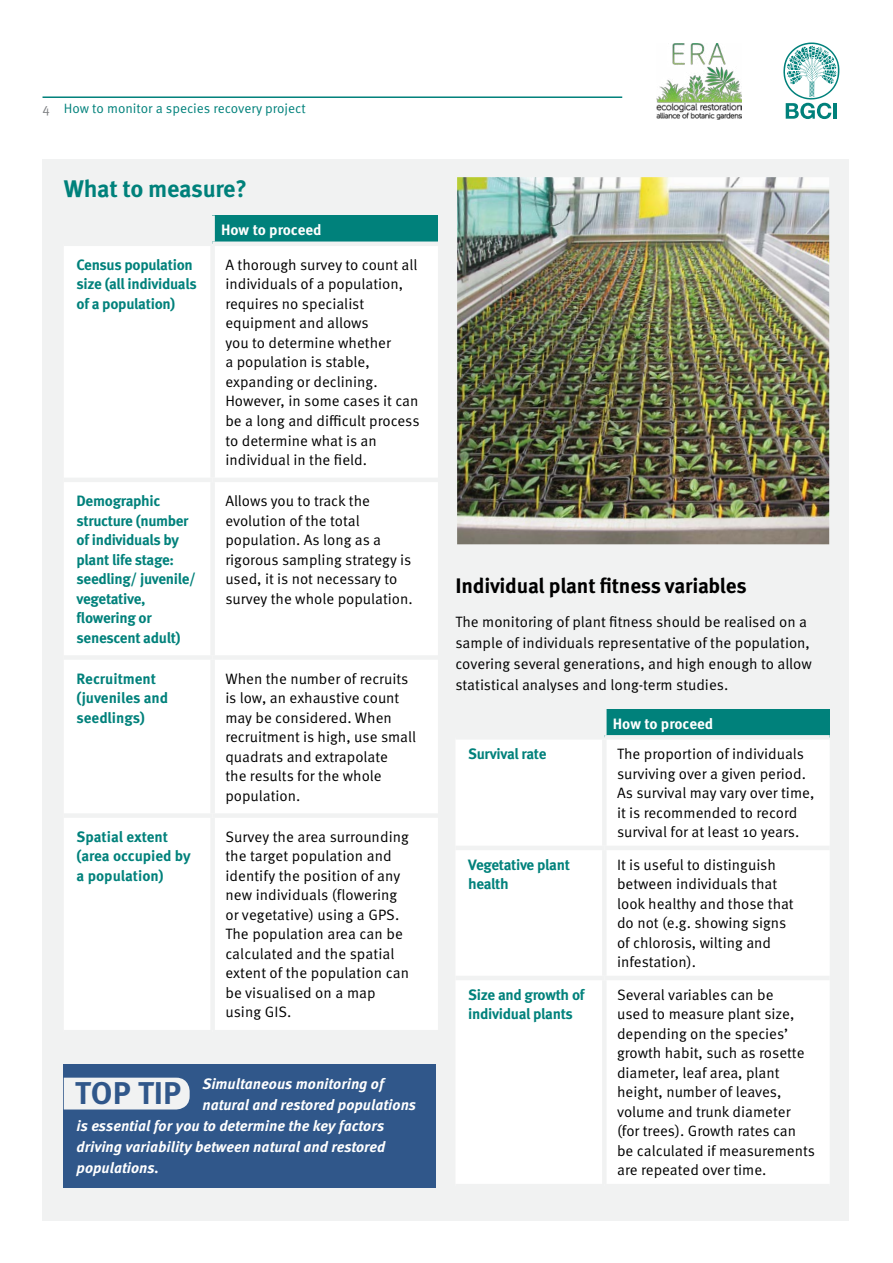
<style>
.page{position:relative;width:893px;height:1263px;background:#fff}
.page>*{position:absolute;margin:0;border:0;box-sizing:border-box;transform-origin:0 0}
.t1{font:700 31.5px "Meta Pro";color:#30578a}
.t2{font:700 24px "Meta Pro";letter-spacing:-.02em;color:#00817b}
.t3{font:700 21px "Meta Pro";letter-spacing:-.015em;color:#000}
.t4{font:15px/19.5px "Meta Pro Norm";color:#000}
.t5{font:700 15px/19.5px "Meta Pro";letter-spacing:-.02em;color:#00817b}
.t6{font:italic 700 15px "Meta Pro";color:#fff}
.t7{font:700 15px/19.5px "Meta Pro";color:#00817b}
.t8{font:700 15px "Meta Pro";color:#fff}
.t9{font:13.5px "Meta Pro Norm";color:#00817b}
.s1{color:#808285}
</style>
<div class="page">
<div style="left:43px;top:159px;width:806px;height:1061px;background:#f1f2f2"></div>
<img style="left:656px;top:44px;width:86px;height:76px">
<svg style="left:783px;top:43px;width:56px;height:76px"></svg>
<hr style="left:43px;top:96px;width:579px;height:2px;background:#00817b">
<div style="left:213px;top:215px;width:225px;height:29px;background:#00817b"></div>
<div style="left:64px;top:246px;width:374px;height:784px;background:#fff"></div>
<div style="left:210px;top:215px;width:5px;height:27px;background:#f1f2f2"></div>
<hr style="left:213px;top:242px;width:225px;height:4px;background:#f1f2f2">
<div style="left:210px;top:246px;width:5px;height:232px;background:#f1f2f2"></div>
<hr style="left:64px;top:478px;width:149px;height:4px;background:#f1f2f2">
<hr style="left:213px;top:478px;width:225px;height:4px;background:#f1f2f2">
<div style="left:210px;top:482px;width:5px;height:173px;background:#f1f2f2"></div>
<div style="left:64px;top:655px;width:149px;height:5px;background:#f1f2f2"></div>
<div style="left:213px;top:655px;width:225px;height:5px;background:#f1f2f2"></div>
<div style="left:210px;top:660px;width:5px;height:153px;background:#f1f2f2"></div>
<div style="left:64px;top:813px;width:149px;height:5px;background:#f1f2f2"></div>
<div style="left:213px;top:813px;width:225px;height:5px;background:#f1f2f2"></div>
<div style="left:210px;top:818px;width:5px;height:212px;background:#f1f2f2"></div>
<div style="left:64px;top:1064px;width:372px;height:124px;background:#30578a"></div>
<div style="left:64px;top:1078px;width:126px;height:31px;background:#f1f2f2"></div>
<div style="left:604px;top:709px;width:226px;height:28px;background:#00817b"></div>
<div style="left:456px;top:740px;width:373px;height:444px;background:#fff"></div>
<div style="left:602px;top:709px;width:5px;height:26px;background:#f1f2f2"></div>
<svg style="left:604px;top:735px;width:226px;height:3px"></svg>
<div style="left:602px;top:739px;width:5px;height:107px;background:#f1f2f2"></div>
<hr style="left:455px;top:846px;width:149px;height:4px;background:#f1f2f2">
<hr style="left:604px;top:846px;width:226px;height:4px;background:#f1f2f2">
<div style="left:602px;top:850px;width:5px;height:126px;background:#f1f2f2"></div>
<hr style="left:455px;top:976px;width:149px;height:4px;background:#f1f2f2">
<hr style="left:604px;top:976px;width:226px;height:4px;background:#f1f2f2">
<div style="left:602px;top:980px;width:5px;height:204px;background:#f1f2f2"></div>
<img style="left:457px;top:177px;width:372px;height:367px">
<p class="t9" style="left:43px;top:98px;width:265px"><span class="s1">4</span> How to monitor a species recovery project</p>
<h2 class="t2" style="left:64px;top:170px;width:185px">What to measure?</h2>
<p class="t8" style="left:221px;top:218px;width:102px">How to proceed</p>
<p class="t5" style="left:77px;top:254px;width:122px">Census population size (all individuals of a population)</p>
<p class="t4" style="left:225px;top:254px;width:196px">A thorough survey to count all individuals of a population, requires no specialist equipment and allows<br>you to determine whether<br>a population is stable, expanding or declining.<br>However, in some cases it can be a long and difficult process to determine what is an individual in the field.</p>
<p class="t5" style="left:77px;top:490px;width:121px">Demographic structure (number of individuals by plant life stage: seedling/ juvenile/ vegetative, flowering or senescent adult)</p>
<p class="t4" style="left:225px;top:490px;width:189px">Allows you to track the evolution of the total population. As long as a rigorous sampling strategy is used, it is not necessary to survey the whole population.</p>
<p class="t7" style="left:77px;top:668px;width:93px">Recruitment (juveniles and seedlings)</p>
<p class="t4" style="left:225px;top:668px;width:192px">When the number of recruits is low, an exhaustive count may be considered. When recruitment is high, use small quadrats and extrapolate<br>the results for the whole population.</p>
<p class="t7" style="left:77px;top:826px;width:116px">Spatial extent (area occupied by a population)</p>
<p class="t4" style="left:225px;top:826px;width:185px">Survey the area surrounding the target population and identify the position of any new individuals (flowering or vegetative) using a GPS.<br>The population area can be calculated and the spatial extent of the population can be visualised on a map using GIS.</p>
<p class="t6" style="left:202px;top:1071px;width:183px">Simultaneous monitoring of</p>
<p class="t6" style="left:202px;top:1092px;width:215px">natural and restored populations</p>
<p class="t6" style="left:77px;top:1113px;width:309px">is essential for you to determine the key factors</p>
<p class="t6" style="left:77px;top:1134px;width:310px">driving variability between natural and restored</p>
<p class="t6" style="left:77px;top:1155px;width:84px">populations.</p>
<h1 class="t1" style="left:75px;top:1068px;width:108px">Top TIP</h1>
<h3 class="t3" style="left:455px;top:570px;width:293px">Individual plant fitness variables</h3>
<p class="t4" style="left:455px;top:611px;width:358px;line-height:21px">The monitoring of plant fitness should be realised on a sample of individuals representative of the population, covering several generations, and high enough to allow statistical analyses and long-term studies.</p>
<p class="t8" style="left:613px;top:712px;width:102px">How to proceed</p>
<p class="t5" style="left:468px;top:743px;width:80px">Survival rate</p>
<p class="t4" style="left:617px;top:743px;width:199px">The proportion of individuals surviving over a given period.<br>As survival may vary over time, it is recommended to record survival for at least 10 years.</p>
<p class="t5" style="left:468px;top:854px;width:103px">Vegetative plant health</p>
<p class="t4" style="left:617px;top:854px;width:178px">It is useful to distinguish between individuals that look healthy and those that do not (e.g. showing signs of chlorosis, wilting and infestation).</p>
<p class="t5" style="left:468px;top:984px;width:118px">Size and growth of individual plants</p>
<p class="t4" style="left:617px;top:984px;width:199px">Several variables can be<br>used to measure plant size, depending on the species’ growth habit, such as rosette diameter, leaf area, plant height, number of leaves, volume and trunk diameter (for trees). Growth rates can be calculated if measurements are repeated over time.</p>
</div>
